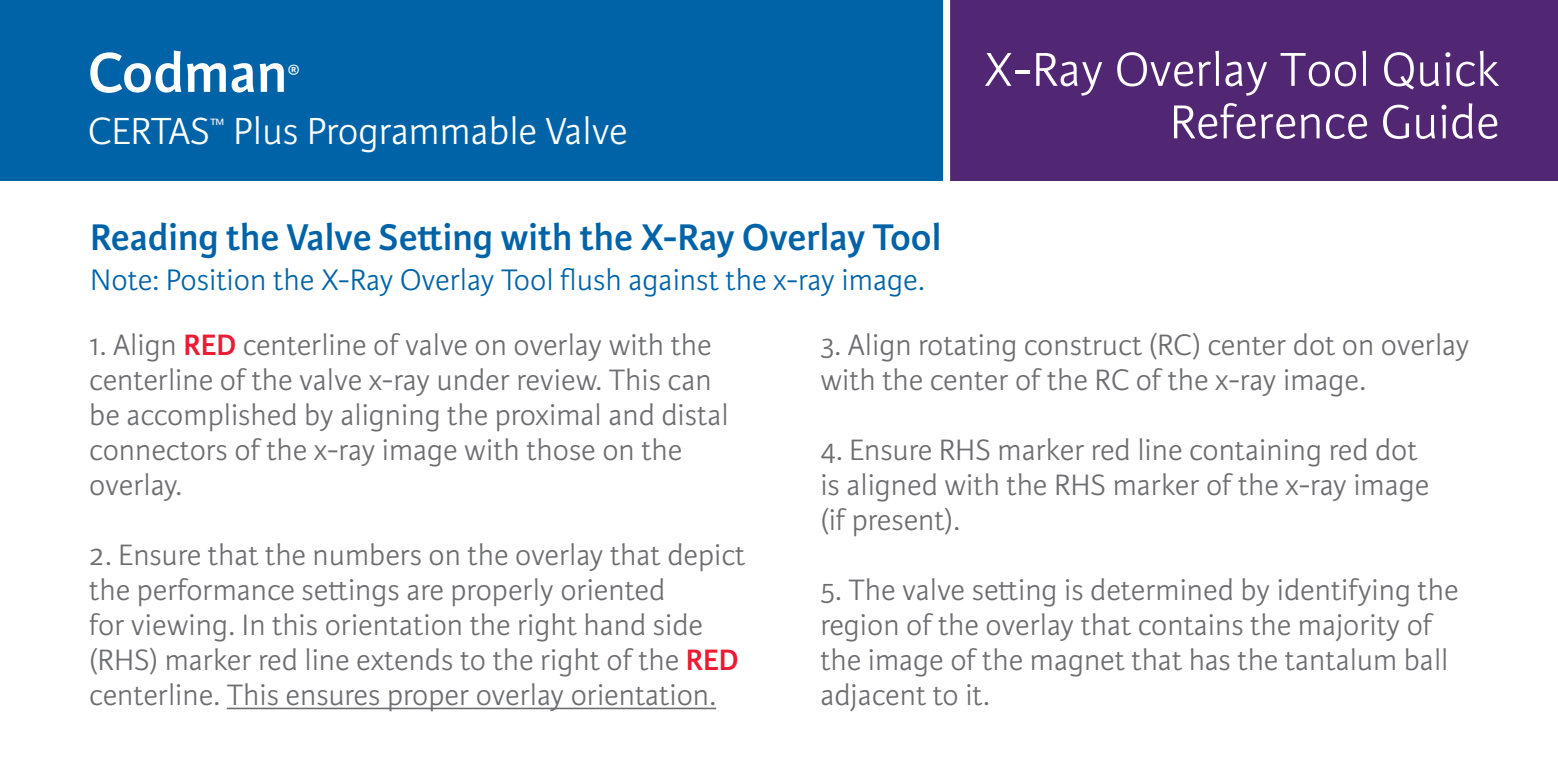
<style>
.page{position:relative;width:1558px;height:764px;background:#fff}
.page>*{position:absolute;margin:0;border:0;box-sizing:border-box;transform-origin:0 0}
.Back_Cover_Headline{font:600 59.5px "Karmina Sans";color:#fff}
.t1{font:300 50.75px/52.5px "Karmina Sans";color:#fff;text-align:right}
.Back_Cover_Subheadli{font:300 40.25px "Karmina Sans";color:#fff}
.BODY{font:600 39.55px "Karmina Sans";color:#0163a7}
.BODY-2{font:300 31.5px/35px "Karmina Sans";color:#6c6d70}
.BODY-3{font:300 31.5px "Karmina Sans";color:#0163a7}
.Back_Cover_Subheadli-2{font:300 17.5px "Karmina Sans";color:#fff}
.s1{font-size:28px}
.s2{font-weight:600;color:#ea1b33}
</style>
<div class="page">
<div style="left:0;top:0;width:1558px;height:181px;background:#0163a7"></div>
<div style="left:948px;top:0;width:610px;height:181px;background:#512773"></div>
<hr style="left:227px;top:708px;width:489px;height:1px;background:#6c6d70">
<div style="left:943px;top:0;width:7px;height:188px;background:#fff"></div>
<p class="Back_Cover_Headline" style="left:88px;top:39px;width:213px">Codman<span class="s1">®</span></p>
<p class="Back_Cover_Subheadli" style="left:88px;top:109px;width:124px">CERTAS</p>
<p class="Back_Cover_Subheadli-2" style="left:210px;top:115px;width:16px">™</p>
<p class="Back_Cover_Subheadli" style="left:233px;top:109px;width:396px">Plus Programmable Valve</p>
<p class="BODY" style="left:90px;top:215px;width:852px">Reading the Valve Setting with the X-Ray Overlay Tool</p>
<p class="BODY-3" style="left:90px;top:262px;width:836px">Note: Position the X-Ray Overlay Tool flush against the x-ray image.</p>
<p class="t1" style="left:983px;top:44px;width:517px">X-Ray Overlay Tool Quick<br>Reference Guide</p>
<p class="BODY-2" style="left:89px;top:328px;width:641px">1. Align <span class="s2">RED</span> centerline of valve on overlay with the centerline of the valve x-ray under review. This can be accomplished by aligning the proximal and distal connectors of the x-ray image with those on the overlay.</p>
<p class="BODY-2" style="left:89px;top:538px;width:658px">2. Ensure that the numbers on the overlay that depict the performance settings are properly oriented<br>for viewing. In this orientation the right hand side (RHS) marker red line extends to the right of the <span class="s2">RED </span>centerline. This ensures proper overlay orientation.</p>
<p class="BODY-2" style="left:820px;top:328px;width:650px">3. Align rotating construct (RC) center dot on overlay with the center of the RC of the x-ray image.</p>
<p class="BODY-2" style="left:820px;top:433px;width:610px">4. Ensure RHS marker red line containing red dot is aligned with the RHS marker of the x-ray image (if present).</p>
<p class="BODY-2" style="left:820px;top:573px;width:640px">5. The valve setting is determined by identifying the region of the overlay that contains the majority of the image of the magnet that has the tantalum ball adjacent to it.</p>
</div>
